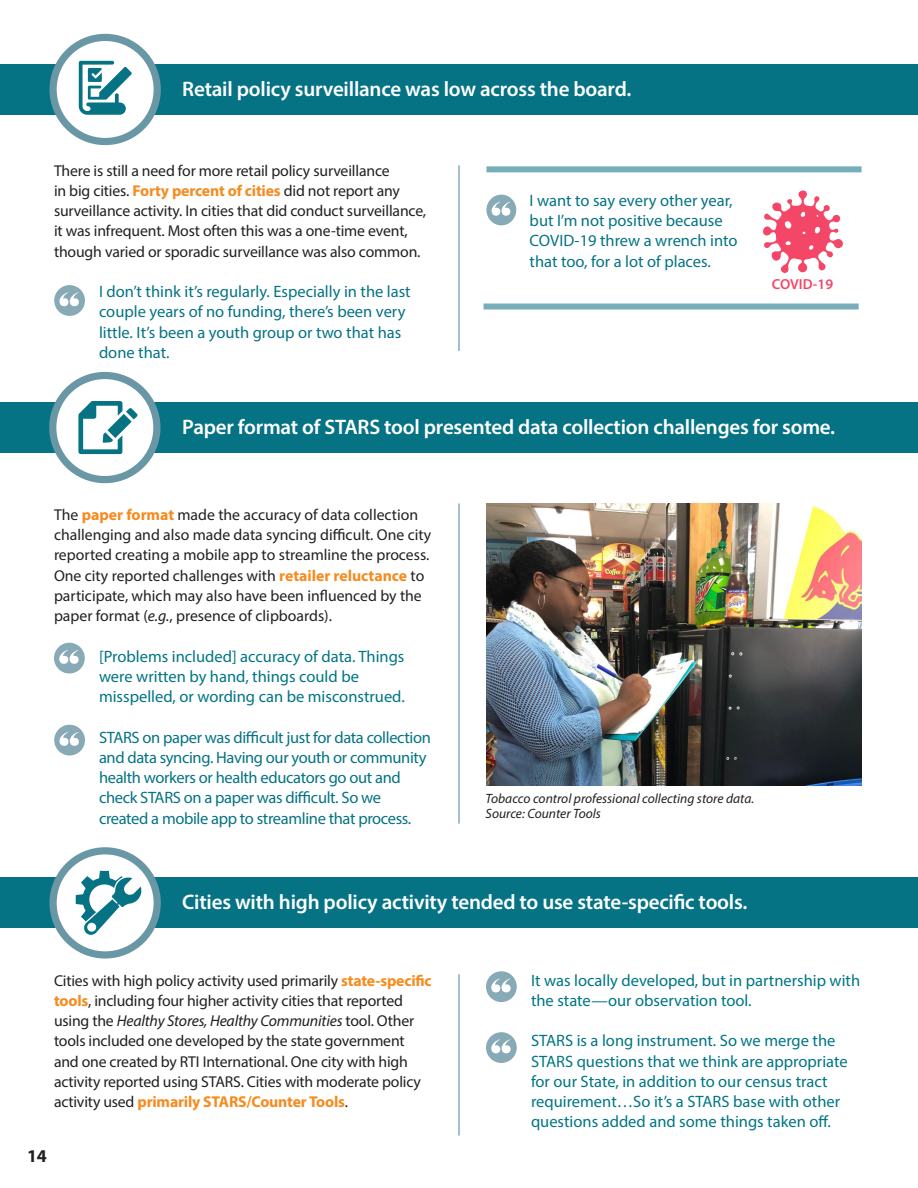
<style>
.page{position:relative;width:918px;height:1188px;background:#fff}
.page>*{position:absolute;margin:0;border:0;box-sizing:border-box;transform-origin:0 0}
.Heading{font:600 21px "Myriad Pro";letter-spacing:-.01em;color:#fff}
.t1{font:700 18px "Myriad Pro";color:#231f20}
.t2{font:16.5px/20.2px "Myriad Pro";letter-spacing:-.01em;color:#067384}
.t3{font:16.5px/20.2px "Myriad Pro";color:#007584}
.Paragraph{font:15.75px/20.2px "Myriad Pro";letter-spacing:-.01em;color:#231f20}
.t4{font:600 14.55px "Myriad Pro";color:#f44768}
.image_caption{font:italic 13.5px/15px "Myriad Pro";color:#231f20}
.s1{font-weight:700;color:#f68b1f}
.s2{font-style:italic}
</style>
<div class="page">
<div style="left:0;top:402px;width:918px;height:51px;background:#067384"></div>
<div style="left:0;top:64px;width:918px;height:51px;background:#067384"></div>
<svg style="left:53px;top:37px;width:104px;height:105px"></svg>
<div style="left:49px;top:34px;width:112px;height:111px;border:7px solid #6997a6;border-radius:50%"></div>
<div style="left:54px;top:643px;width:31px;height:31px;background:#88a9b6;border-radius:50%"></div>
<svg style="left:59px;top:650px;width:20px;height:14px"></svg>
<div style="left:54px;top:285px;width:31px;height:31px;background:#88a9b6;border-radius:50%"></div>
<svg style="left:59px;top:292px;width:20px;height:14px"></svg>
<hr style="left:458px;top:503px;width:2px;height:321px;background:#88a9b6">
<hr style="left:458px;top:165px;width:2px;height:186px;background:#88a9b6">
<div style="left:0;top:878px;width:918px;height:50px;background:#067384"></div>
<svg style="left:53px;top:851px;width:104px;height:104px"></svg>
<div style="left:49px;top:847px;width:112px;height:112px;border:7px solid #6997a6;border-radius:50%"></div>
<div style="left:486px;top:971px;width:31px;height:31px;background:#88a9b6;border-radius:50%"></div>
<svg style="left:491px;top:978px;width:20px;height:14px"></svg>
<hr style="left:458px;top:974px;width:2px;height:162px;background:#88a9b6">
<img style="left:486px;top:503px;width:376px;height:282px">
<div style="left:54px;top:725px;width:31px;height:31px;background:#88a9b6;border-radius:50%"></div>
<svg style="left:59px;top:732px;width:20px;height:14px"></svg>
<svg style="left:763px;top:190px;width:80px;height:83px"></svg>
<div style="left:486px;top:195px;width:30px;height:30px;background:#88a9b6;border-radius:50%"></div>
<svg style="left:492px;top:202px;width:18px;height:14px"></svg>
<div style="left:486px;top:166px;width:376px;height:6px;background:#78aeba"></div>
<div style="left:484px;top:304px;width:375px;height:6px;background:#78aeba"></div>
<svg style="left:53px;top:375px;width:104px;height:105px"></svg>
<div style="left:49px;top:372px;width:111px;height:111px;border:7px solid #6997a6;border-radius:50%"></div>
<svg style="left:78px;top:401px;width:60px;height:53px"></svg>
<svg style="left:79px;top:61px;width:53px;height:54px"></svg>
<svg style="left:76px;top:871px;width:66px;height:64px"></svg>
<div style="left:486px;top:1032px;width:31px;height:31px;background:#88a9b6;border-radius:50%"></div>
<svg style="left:491px;top:1039px;width:20px;height:14px"></svg>
<p class="Heading" style="left:182px;top:75px;width:451px">Retail policy surveillance was low across the board.</p>
<p class="Paragraph" style="left:54px;top:160px;width:374px">There is still a need for more retail policy surveillance<br>in big cities. <span class="s1">Forty percent of cities</span> did not report any surveillance activity. In cities that did conduct surveillance, it was infrequent. Most often this was a one-time event, though varied or sporadic surveillance was also common.</p>
<p class="t2" style="left:99px;top:281px;width:313px">I don’t think it’s regularly. Especially in the last couple years of no funding, there’s been very little. It’s been a youth group or two that has done that.</p>
<p class="t2" style="left:530px;top:190px;width:209px">I want to say every other year, but I’m not positive because<br>COVID-19 threw a wrench into that too, for a lot of places.</p>
<p class="t4" style="left:772px;top:275px;width:63px">COVID-19</p>
<p class="Heading" style="left:182px;top:414px;width:654px">Paper format of STARS tool presented data collection challenges for some.</p>
<p class="Paragraph" style="left:54px;top:504px;width:379px">The <span class="s1">paper format</span> made the accuracy of data collection challenging and also made data syncing difficult. One city reported creating a mobile app to streamline the process.<br>One city reported challenges with <span class="s1">retailer reluctance</span> to participate, which may also have been influenced by the paper format (<span class="s2">e.g.</span>, presence of clipboards).</p>
<p class="t3" style="left:99px;top:646px;width:307px">[Problems included] accuracy of data. Things were written by hand, things could be misspelled, or wording can be misconstrued.</p>
<p class="t2" style="left:99px;top:727px;width:333px">STARS on paper was difficult just for data collection and data syncing. Having our youth or community health workers or health educators go out and check STARS on a paper was difficult. So we created a mobile app to streamline that process.</p>
<p class="image_caption" style="left:486px;top:791px;width:270px">Tobacco control professional collecting store data.<br>Source: Counter Tools</p>
<p class="Heading" style="left:182px;top:889px;width:567px">Cities with high policy activity tended to use state-specific tools.</p>
<p class="Paragraph" style="left:54px;top:970px;width:379px">Cities with high policy activity used primarily <span class="s1">state-specific tools</span>, including four higher activity cities that reported using the <span class="s2">Healthy Stores, Healthy Communities</span> tool. Other tools included one developed by the state government and one created by RTI International. One city with high activity reported using STARS. Cities with moderate policy activity used <span class="s1">primarily STARS/Counter Tools</span>.</p>
<p class="t3" style="left:531px;top:970px;width:331px">It was locally developed, but in partnership with the state—our observation tool.</p>
<p class="t3" style="left:531px;top:1030px;width:318px">STARS is a long instrument. So we merge the STARS questions that we think are appropriate for our State, in addition to our census tract requirement…So it’s a STARS base with other questions added and some things taken off.</p>
<p class="t1" style="left:27px;top:1144px;width:21px">14</p>
</div>
